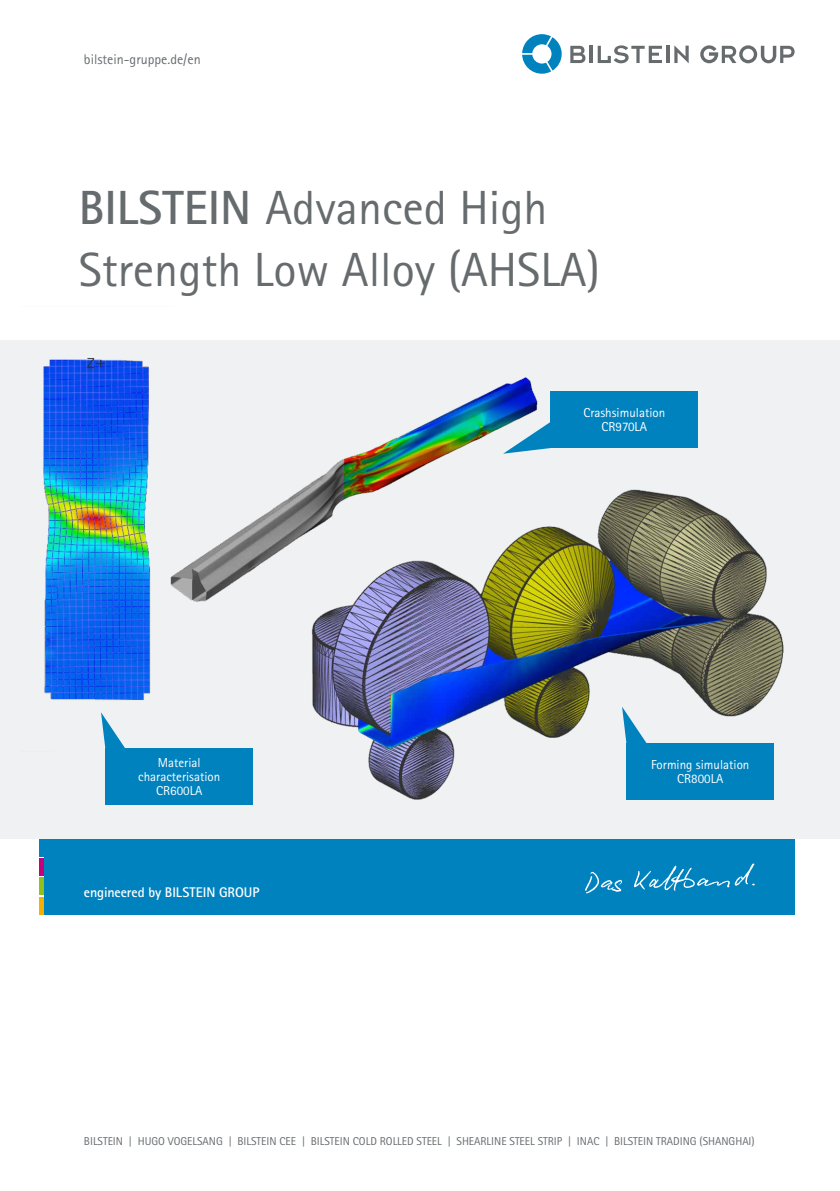
<style>
.page{position:relative;width:840px;height:1191px;background:#fff}
.page>*{position:absolute;margin:0;border:0;box-sizing:border-box;transform-origin:0 0}
.t1{font:48px/62.2px "Rotis Sans Serif Std";color:#666b6e}
.t2{font:700 14px "Rotis Sans Serif Std";letter-spacing:-.005em;color:#fff}
.t3{font:14px "Rotis Sans Serif Std";color:#666b6e}
.t4{font:13px/14px "Rotis Sans Serif Std";color:#fff;text-align:center}
.t5{font:11.4px "Rotis Sans Serif Std";color:#666b6e}
.s1{font-weight:700}
</style>
<div class="page">
<div style="left:0;top:340px;width:839px;height:498px;background:#f0f1f2"></div>
<img style="left:311px;top:489px;width:473px;height:311px">
<img style="left:43px;top:358px;width:108px;height:342px">
<img style="left:170px;top:377px;width:373px;height:238px">
<div style="left:550px;top:391px;width:147px;height:57px;background:#0082bf"></div>
<svg style="left:503px;top:422px;width:47px;height:32px"></svg>
<div style="left:626px;top:743px;width:147px;height:56px;background:#0082bf"></div>
<svg style="left:621px;top:706px;width:32px;height:48px"></svg>
<div style="left:105px;top:748px;width:148px;height:57px;background:#0082bf"></div>
<svg style="left:101px;top:712px;width:24px;height:36px"></svg>
<svg style="left:522px;top:34px;width:39px;height:40px"></svg>
<svg style="left:570px;top:46px;width:15px;height:17px"></svg>
<hr style="left:589px;top:46px;width:3px;height:17px;background:#666b6e">
<hr style="left:666px;top:46px;width:3px;height:17px;background:#666b6e">
<svg style="left:674px;top:45px;width:14px;height:18px"></svg>
<svg style="left:597px;top:45px;width:64px;height:18px"></svg>
<svg style="left:700px;top:45px;width:94px;height:18px"></svg>
<hr style="left:40px;top:838px;width:4px;height:18px;background:#0082bf">
<hr style="left:40px;top:858px;width:4px;height:18px;background:#c4007d">
<hr style="left:40px;top:877px;width:4px;height:18px;background:#93c11a">
<hr style="left:40px;top:896px;width:4px;height:18px;background:#f8b000">
<div style="left:44px;top:838px;width:750px;height:76px;background:#0082bf"></div>
<svg style="left:585px;top:872px;width:36px;height:21px"></svg>
<svg style="left:634px;top:863px;width:120px;height:28px"></svg>
<p class="t3" style="left:84px;top:51px;width:118px">bilstein-gruppe.de/en</p>
<h1 class="t1" style="left:79px;top:176px;width:522px"><span class="s1">BILSTEIN</span> Advanced High<br>Strength Low Alloy (AHSLA)</h1>
<p class="t4" style="left:138px;top:756px;width:84px">Material characterisation<br>CR600LA</p>
<p class="t2" style="left:84px;top:883px;width:177px">engineered by BILSTEIN GROUP</p>
<p class="t4" style="left:583px;top:406px;width:83px">Crashsimulation<br>CR970LA</p>
<p class="t4" style="left:650px;top:757px;width:100px">Forming simulation<br>CR800LA</p>
<p class="t5" style="left:84px;top:1134px;width:672px">BILSTEIN | HUGO VOGELSANG | BILSTEIN CEE | BILSTEIN COLD ROLLED STEEL | SHEARLINE STEEL STRIP | INAC | BILSTEIN TRADING (SHANGHAI)</p>
</div>
